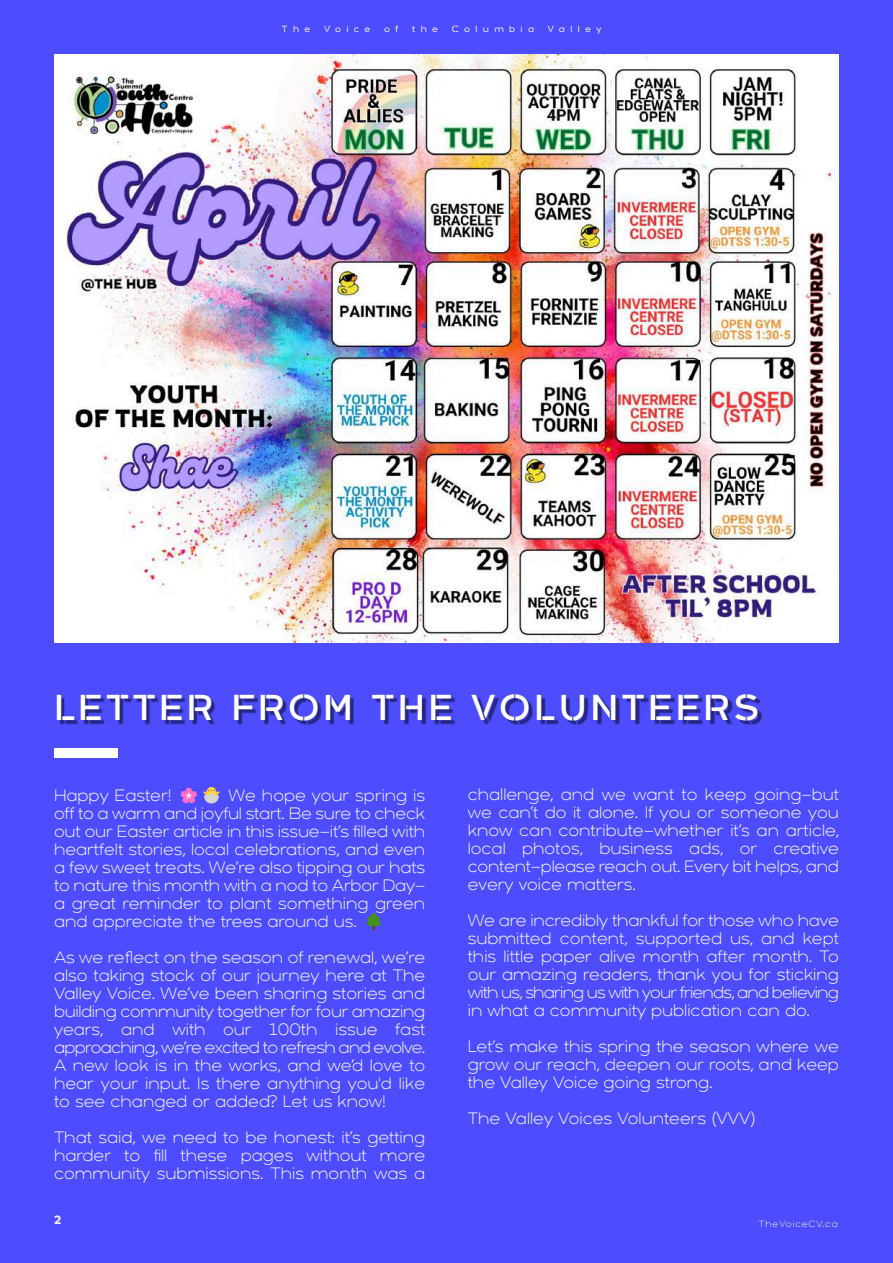
<style>
.page{position:relative;width:893px;height:1263px;background:#4d4dff}
.page>*{position:absolute;margin:0;border:0;box-sizing:border-box;transform-origin:0 0}
.t1{font:36px "Arkibal Stencil";letter-spacing:.1em;color:#fff}
.t2{font:300 16.5px/18px "Arkibal";color:#fff;text-align:justify}
.t3{font:800 12px "Arkibal";color:#ebebeb}
.t4{font:500 9px "Arkibal Medium Stencil";letter-spacing:.6em;color:#fff}
.t5{font:300 9px "Arkibal";letter-spacing:.1em;color:#fff}
</style>
<div class="page">
<img style="left:59px;top:698px;width:702px;height:27px">
<div style="left:54px;top:748px;width:64px;height:10px;background:#fff"></div>
<svg style="left:181px;top:787px;width:16px;height:16px"></svg>
<svg style="left:203px;top:787px;width:17px;height:16px"></svg>
<svg style="left:367px;top:913px;width:13px;height:16px"></svg>
<img style="left:54px;top:54px;width:785px;height:589px">
<p class="t4" style="left:282px;top:25px;width:30px">The</p>
<p class="t4" style="left:324px;top:25px;width:48px">Voice</p>
<p class="t4" style="left:384px;top:25px;width:16px">o f</p>
<p class="t4" style="left:412px;top:25px;width:27px">the</p>
<p class="t4" style="left:452px;top:25px;width:84px">Columbia</p>
<p class="t4" style="left:548px;top:25px;width:55px">Valley</p>
<h1 class="t1" style="left:54px;top:693px;width:707px">LETTER FROM THE VOLUNTEERS</h1>
<p class="t2" style="left:54px;top:788px;width:119px">Happy Easter!</p>
<p class="t2" style="left:54px;top:788px;width:373px;text-indent:175px">We hope your spring is off to a warm and joyful start. Be sure to check out our Easter article in this issue—it’s filled with heartfelt stories, local celebrations, and even a few sweet treats. We’re also tipping our hats to nature this month with a nod to Arbor Day— a great reminder to plant something green and appreciate the trees around us.</p>
<p class="t2" style="left:54px;top:950px;width:373px">As we reflect on the season of renewal, we’re also taking stock of our journey here at The Valley Voice. We’ve been sharing stories and building community together for four amazing years, and with our 100th issue fast approaching, we’re excited to refresh and evolve.<br>A new look is in the works, and we’d love to hear your input. Is there anything you'd like to see changed or added? Let us know!</p>
<p class="t2" style="left:54px;top:1130px;width:373px">That said, we need to be honest: it’s getting harder to fill these pages without more community submissions. This month was a</p>
<p class="t2" style="left:468px;top:787px;width:373px">challenge, and we want to keep going—but we can’t do it alone. If you or someone you know can contribute—whether it’s an article, local photos, business ads, or creative content—please reach out. Every bit helps, and every voice matters.</p>
<p class="t2" style="left:468px;top:913px;width:373px">We are incredibly thankful for those who have submitted content, supported us, and kept this little paper alive month after month. To our amazing readers, thank you for sticking with us, sharing us with your friends, and believing in what a community publication can do.</p>
<p class="t2" style="left:468px;top:1039px;width:373px">Let’s make this spring the season where we grow our reach, deepen our roots, and keep the Valley Voice going strong.</p>
<p class="t2" style="left:468px;top:1111px;width:289px">The Valley Voices Volunteers (VVV)</p>
<p class="t3" style="left:54px;top:1215px;width:9px">2</p>
<p class="t5" style="left:759px;top:1220px;width:80px">TheVoiceCV.ca</p>
</div>
